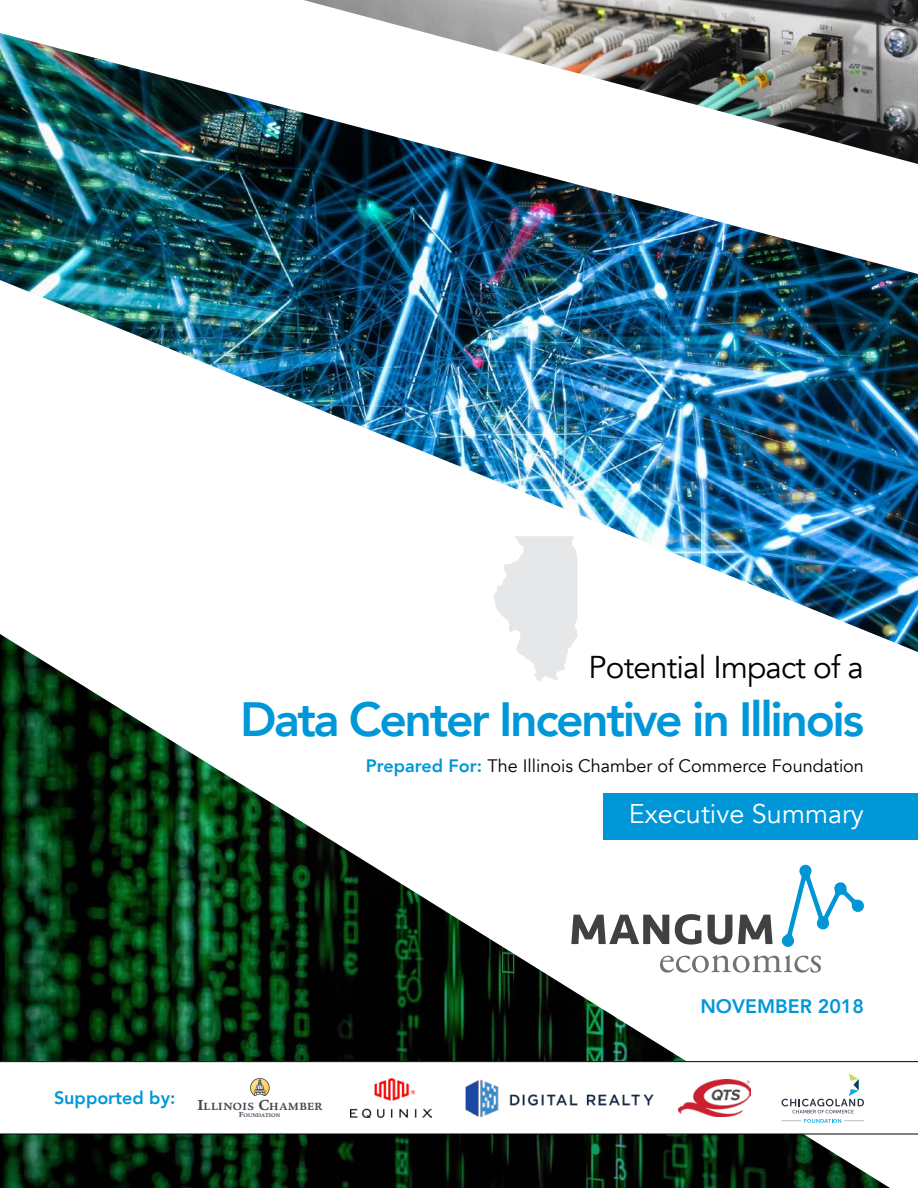
<style>
.page{position:relative;width:918px;height:1188px;background:#fff}
.page>*{position:absolute;margin:0;border:0;box-sizing:border-box;transform-origin:0 0}
.t1{font:800 48px "Avenir";letter-spacing:-.05em;color:#0097d8}
.t2{font:31.5px "Avenir";letter-spacing:-.025em;color:#000}
.t3{font:27px "Avenir";color:#fff}
.t4{font:800 19.5px "Avenir";color:#0097d8}
.t5{font:18px "Avenir";color:#000}
.t6{font:800 18px "Avenir";color:#0097d8}
.t7{font:700 11.25px "Legacy Serif Std";letter-spacing:.04em;color:#45484e}
.t8{font:700 5.7px "Legacy Serif Std";color:#45484e}
.s1{font-weight:800;color:#0097d8}
.s2{font-size:15.9px}
.s3{font-size:7.8px}
</style>
<div class="page">
<img style="left:304px;top:0;width:614px;height:33px">
<img style="left:0;top:33px;width:918px;height:619px">
<img style="left:0;top:634px;width:890px;height:554px">
<svg style="left:660px;top:955px;width:161px;height:18px"></svg>
<svg style="left:571px;top:915px;width:98px;height:29px"></svg>
<svg style="left:675px;top:914px;width:26px;height:31px"></svg>
<svg style="left:708px;top:915px;width:24px;height:30px"></svg>
<svg style="left:738px;top:915px;width:35px;height:29px"></svg>
<svg style="left:781px;top:864px;width:84px;height:84px"></svg>
<svg style="left:494px;top:536px;width:84px;height:146px"></svg>
<div style="left:0;top:1062px;width:918px;height:72px;background:#fff"></div>
<img style="left:351px;top:1079px;width:80px;height:38px">
<img style="left:465px;top:1079px;width:189px;height:39px">
<img style="left:679px;top:1079px;width:72px;height:38px">
<svg style="left:782px;top:1074px;width:82px;height:39px"></svg>
<svg style="left:782px;top:1119px;width:82px;height:4px"></svg>
<svg style="left:250px;top:1078px;width:20px;height:18px"></svg>
<hr style="left:0;top:1061px;width:918px;height:1px;background:#000">
<hr style="left:0;top:1134px;width:918px;height:1px;background:#000">
<div style="left:604px;top:794px;width:314px;height:46px;background:#0097d8"></div>
<h2 class="t2" style="left:589px;top:648px;width:277px">Potential Impact of a</h2>
<h1 class="t1" style="left:240px;top:682px;width:625px">Data Center Incentive in Illinois</h1>
<p class="t5" style="left:366px;top:755px;width:500px"><span class="s1">Prepared For:</span> The Illinois Chamber of Commerce Foundation</p>
<h3 class="t3" style="left:629px;top:798px;width:237px">Executive Summary</h3>
<p class="t6" style="left:54px;top:1084px;width:123px">Supported by:</p>
<p class="t7" style="left:197px;top:1100px;width:126px"><span class="s2">I</span>LLINOIS <span class="s2">C</span>HAMBER</p>
<p class="t8" style="left:239px;top:1112px;width:43px"><span class="s3">F</span>OUNDATION</p>
<p class="t4" style="left:700px;top:991px;width:165px">NOVEMBER 2018</p>
</div>
